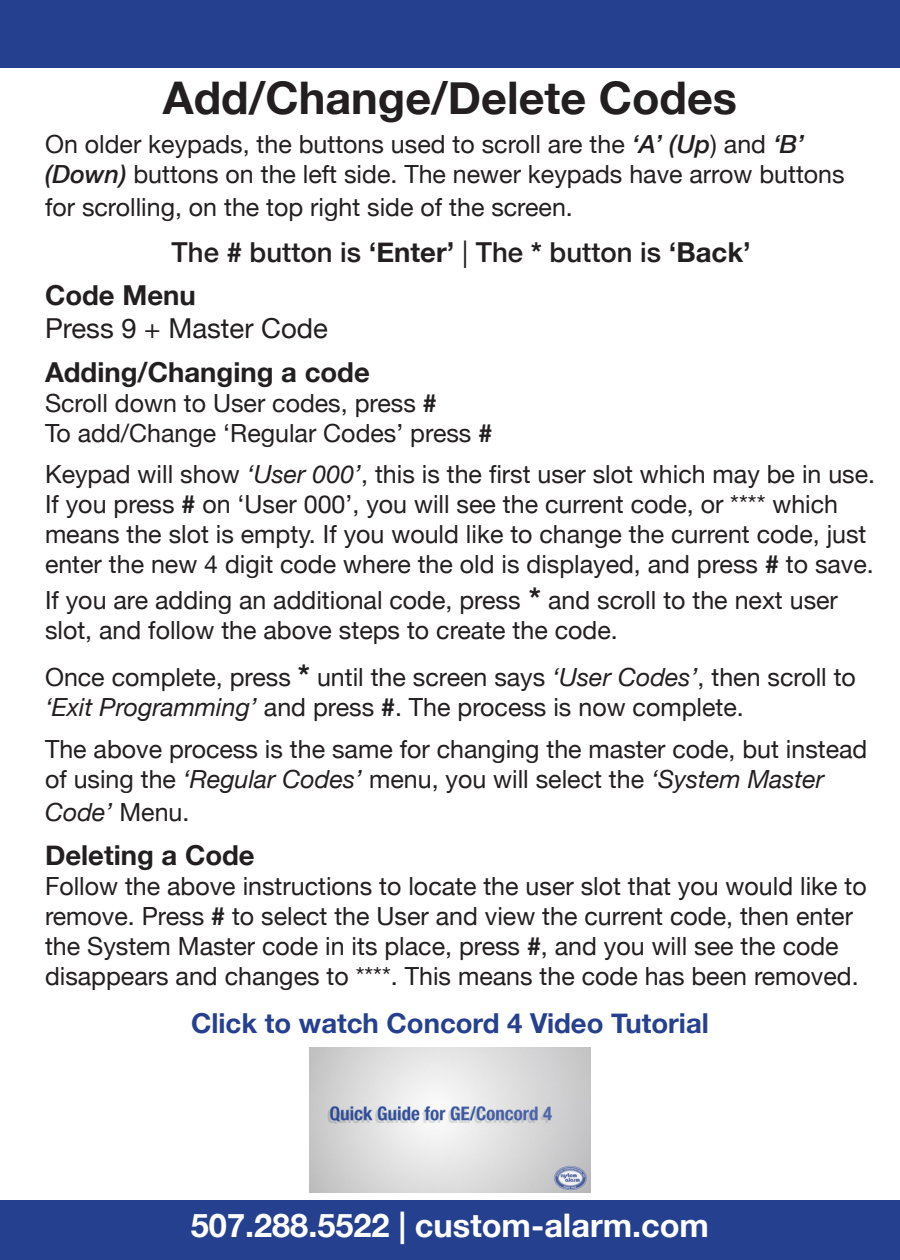
<style>
.page{position:relative;width:900px;height:1260px;background:#fff}
.page>*{position:absolute;margin:0;border:0;box-sizing:border-box;transform-origin:0 0}
.t1{font:700 45px "Helvetica Neue";color:#231f20}
.t2{font:700 32.5px "Helvetica Neue";color:#fff}
.t3{font:700 27.5px "Helvetica Neue";color:#231f20}
.t4{font:500 27.5px "Helvetica Neue";color:#231f20}
.t5{font:700 27.5px "Helvetica Neue";color:#264090}
.t6{font:27.5px "Helvetica Neue";color:#231f20}
.t7{font:25px/30px "Helvetica Neue";color:#231f20}
.t8{font:italic 25px "Helvetica Neue";color:#231f20}
.s1{font-weight:500;font-style:italic}
.s2{font-weight:700}
.s3{font-weight:400}
.s4{font-style:italic}
.s5{font-weight:700;font-size:30px}
.s6{font-style:normal}
</style>
<div class="page">
<div style="left:0;top:0;width:900px;height:68px;background:#264090"></div>
<div style="left:0;top:1200px;width:900px;height:60px;background:#264090"></div>
<img style="left:309px;top:1047px;width:282px;height:145px">
<p class="t1" style="left:163px;top:62px;width:576px">Add/Change/Delete Codes</p>
<p class="t7" style="left:45px;top:131px;width:801px">On older keypads, the buttons used to scroll are the <span class="s1">‘A’ (Up</span>) and <span class="s1">‘B’ (Down)</span> buttons on the left side. The newer keypads have arrow buttons</p>
<p class="t7" style="left:45px;top:194px;width:529px">for scrolling, on the top right side of the screen.</p>
<p class="t4" style="left:172px;top:230px;width:581px">The <span class="s2">#</span> button is <span class="s2">‘Enter’</span> <span class="s3">|</span> The <span class="s2">*</span> button is <span class="s2">‘Back’</span></p>
<p class="t3" style="left:45px;top:273px;width:152px">Code Menu</p>
<p class="t6" style="left:45px;top:308px;width:284px">Press 9 + Master Code</p>
<p class="t3" style="left:45px;top:350px;width:326px">Adding/Changing a code</p>
<p class="t7" style="left:45px;top:389px;width:393px">Scroll down to User codes, press <span class="s2">#</span></p>
<p class="t7" style="left:45px;top:419px;width:449px">To add/Change ‘Regular Codes’ press <span class="s2">#</span></p>
<p class="t7" style="left:45px;top:461px;width:832px">Keypad will show <span class="s4">‘User 000’</span>, this is the first user slot which may be in use.<br>If you press <span class="s2">#</span> on ‘User 000’, you will see the current code, or **** which means the slot is empty. If you would like to change the current code, just enter the new 4 digit code where the old is displayed, and press <span class="s2">#</span> to save.</p>
<p class="t7" style="left:45px;top:587px;width:794px">If you are adding an additional code, press <span class="s5">*</span> and scroll to the next user slot, and follow the above steps to create the code.</p>
<p class="t7" style="left:45px;top:664px;width:813px">Once complete, press <span class="s5">*</span> until the screen says <span class="s4">‘User Codes’</span>, then scroll to <span class="s4">‘Exit Programming’</span> and press <span class="s2">#</span>. The process is now complete.</p>
<p class="t7" style="left:45px;top:735px;width:824px">The above process is the same for changing the master code, but instead of using the <span class="s4">‘Regular Codes’</span> menu, you will select the <span class="s4">‘System Master</span></p>
<p class="t8" style="left:45px;top:794px;width:146px">Code’ <span class="s6">Menu.</span></p>
<p class="t3" style="left:45px;top:833px;width:211px">Deleting a Code</p>
<p class="t7" style="left:45px;top:872px;width:823px">Follow the above instructions to locate the user slot that you would like to remove. Press <span class="s2">#</span> to select the User and view the current code, then enter the System Master code in its place, press <span class="s2">#</span>, and you will see the code disappears and changes to ****. This means the code has been removed.</p>
<p class="t5" style="left:191px;top:1002px;width:519px">Click to watch Concord 4 Video Tutorial</p>
<p class="t2" style="left:191px;top:1200px;width:520px">507.288.5522 | custom-alarm.com</p>
</div>
